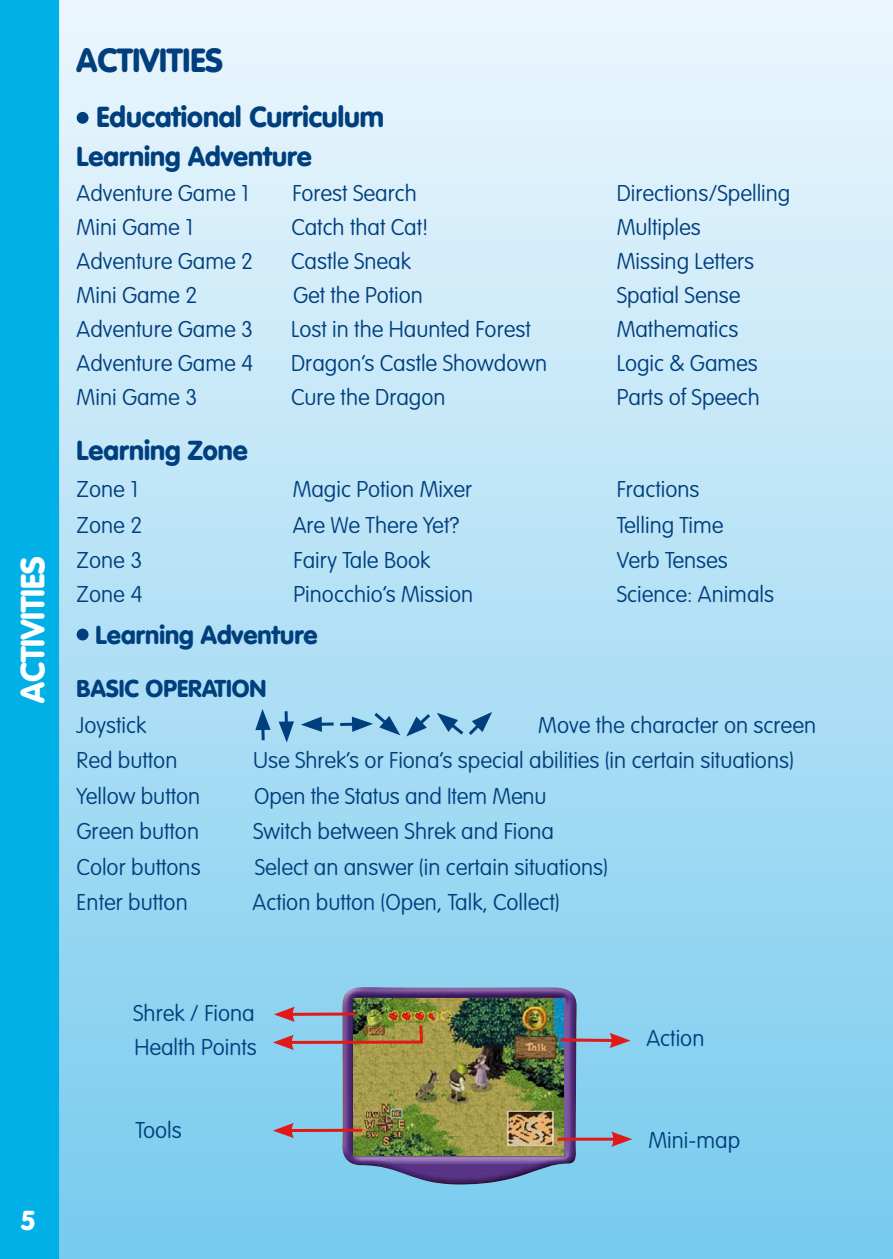
<style>
.page{position:relative;width:893px;height:1259px;background:#fff}
.page>*{position:absolute;margin:0;border:0;box-sizing:border-box;transform-origin:0 0}
.t1{font:900 33px "VAG Rounded";color:#003f7d}
.t2{font:900 33px "VAG Rounded";color:#fff}
.t3{font:900 28.5px "VAG Rounded";color:#003f7d}
.t4{font:900 27px "VAG Rounded";color:#003f7d}
.t5{font:900 25.5px "VAG Rounded";color:#003f7d}
.t6{font:900 24px "VAG Rounded";color:#003f7d}
.t7{font:100 22.5px/33.9px "VAG Rounded";color:#003f7d}
</style>
<div class="page">
<div style="left:0;top:0;width:893px;height:1259px;background:linear-gradient(to bottom,#edf6fc,#77caef)"></div>
<div style="left:0;top:0;width:59px;height:1259px;background:#00b0e6"></div>
<div style="left:77px;top:112px;width:12px;height:12px;background:#003f7d;border-radius:50%"></div>
<div style="left:77px;top:628px;width:12px;height:12px;background:#003f7d;border-radius:50%"></div>
<img style="left:342px;top:987px;width:236px;height:197px">
<img style="left:354px;top:998px;width:209px;height:157px">
<img style="left:273px;top:1006px;width:152px;height:44px">
<svg style="left:294px;top:1128px;width:68px;height:4px"></svg>
<svg style="left:273px;top:1123px;width:21px;height:15px"></svg>
<svg style="left:560px;top:1038px;width:49px;height:4px"></svg>
<svg style="left:609px;top:1032px;width:22px;height:16px"></svg>
<hr style="left:557px;top:1137px;width:59px;height:3px;background:#e31919">
<svg style="left:611px;top:1131px;width:21px;height:15px"></svg>
<svg style="left:340px;top:722px;width:12px;height:4px"></svg>
<svg style="left:322px;top:722px;width:12px;height:4px"></svg>
<svg style="left:301px;top:716px;width:21px;height:16px"></svg>
<svg style="left:261px;top:730px;width:4px;height:10px"></svg>
<svg style="left:255px;top:709px;width:16px;height:21px"></svg>
<hr style="left:285px;top:711px;width:3px;height:15px;background:#003f7d">
<svg style="left:279px;top:721px;width:15px;height:21px"></svg>
<svg style="left:352px;top:709px;width:48px;height:26px"></svg>
<svg style="left:406px;top:711px;width:86px;height:27px"></svg>
<svg style="left:21px;top:1210px;width:14px;height:20px"></svg>
<h1 class="t2" style="left:13px;top:703px;width:148px;rotate:-90deg">ACTIVITIES</h1>
<h1 class="t1" style="left:77px;top:40px;width:148px">ACTIVITIES</h1>
<p class="t3" style="left:96px;top:99px;width:289px">Educational Curriculum</p>
<p class="t4" style="left:77px;top:140px;width:237px">Learning Adventure</p>
<p class="t7" style="left:77px;top:177px;width:174px">Adventure Game 1</p>
<p class="t7" style="left:292px;top:177px;width:126px">Forest Search</p>
<p class="t7" style="left:617px;top:177px;width:175px">Directions/Spelling</p>
<p class="t7" style="left:77px;top:211px;width:118px">Mini Game 1</p>
<p class="t7" style="left:291px;top:211px;width:138px">Catch that Cat!</p>
<p class="t7" style="left:617px;top:211px;width:86px">Multiples</p>
<p class="t7" style="left:77px;top:245px;width:178px">Adventure Game 2</p>
<p class="t7" style="left:291px;top:245px;width:121px">Castle Sneak</p>
<p class="t7" style="left:617px;top:245px;width:139px">Missing Letters</p>
<p class="t7" style="left:77px;top:279px;width:122px">Mini Game 2</p>
<p class="t7" style="left:293px;top:279px;width:131px">Get the Potion</p>
<p class="t7" style="left:617px;top:279px;width:125px">Spatial Sense</p>
<p class="t7" style="left:77px;top:313px;width:178px">Adventure Game 3</p>
<p class="t7" style="left:291px;top:313px;width:241px">Lost in the Haunted Forest</p>
<p class="t7" style="left:617px;top:313px;width:123px">Mathematics</p>
<p class="t7" style="left:77px;top:346px;width:178px">Adventure Game 4</p>
<p class="t7" style="left:291px;top:346px;width:258px">Dragon’s Castle Showdown</p>
<p class="t7" style="left:617px;top:346px;width:143px">Logic &amp; Games</p>
<p class="t7" style="left:77px;top:380px;width:122px">Mini Game 3</p>
<p class="t7" style="left:291px;top:380px;width:156px">Cure the Dragon</p>
<p class="t7" style="left:617px;top:380px;width:145px">Parts of Speech</p>
<p class="t4" style="left:77px;top:434px;width:173px">Learning Zone</p>
<p class="t7" style="left:77px;top:472px;width:63px">Zone 1</p>
<p class="t7" style="left:293px;top:472px;width:181px">Magic Potion Mixer</p>
<p class="t7" style="left:617px;top:472px;width:84px">Fractions</p>
<p class="t7" style="left:77px;top:509px;width:67px">Zone 2</p>
<p class="t7" style="left:293px;top:509px;width:168px">Are We There Yet?</p>
<p class="t7" style="left:617px;top:509px;width:108px">Telling Time</p>
<p class="t7" style="left:77px;top:544px;width:67px">Zone 3</p>
<p class="t7" style="left:294px;top:544px;width:138px">Fairy Tale Book</p>
<p class="t7" style="left:617px;top:544px;width:113px">Verb Tenses</p>
<p class="t7" style="left:77px;top:578px;width:67px">Zone 4</p>
<p class="t7" style="left:294px;top:578px;width:181px">Pinocchio’s Mission</p>
<p class="t7" style="left:617px;top:578px;width:159px">Science: Animals</p>
<p class="t5" style="left:96px;top:619px;width:224px">Learning Adventure</p>
<p class="t6" style="left:77px;top:674px;width:191px">BASIC OPERATION</p>
<p class="t7" style="left:77px;top:708px;width:71px">Joystick</p>
<p class="t7" style="left:538px;top:708px;width:279px">Move the character on screen</p>
<p class="t7" style="left:77px;top:744px;width:102px">Red button</p>
<p class="t7" style="left:253px;top:744px;width:542px">Use Shrek’s or Fiona’s special abilities (in certain situations)</p>
<p class="t7" style="left:77px;top:779px;width:125px">Yellow button</p>
<p class="t7" style="left:254px;top:779px;width:294px">Open the Status and Item Menu</p>
<p class="t7" style="left:77px;top:815px;width:124px">Green button</p>
<p class="t7" style="left:253px;top:815px;width:303px">Switch between Shrek and Fiona</p>
<p class="t7" style="left:77px;top:850px;width:126px">Color buttons</p>
<p class="t7" style="left:255px;top:850px;width:355px">Select an answer (in certain situations)</p>
<p class="t7" style="left:77px;top:886px;width:113px">Enter button</p>
<p class="t7" style="left:253px;top:886px;width:308px">Action button (Open, Talk, Collect)</p>
<p class="t7" style="left:133px;top:997px;width:125px">Shrek / Fiona<br>Health Points</p>
<p class="t7" style="left:136px;top:1113px;width:48px">Tools</p>
<p class="t7" style="left:646px;top:1022px;width:59px">Action</p>
<p class="t7" style="left:648px;top:1123px;width:93px">Mini-map</p>
</div>
